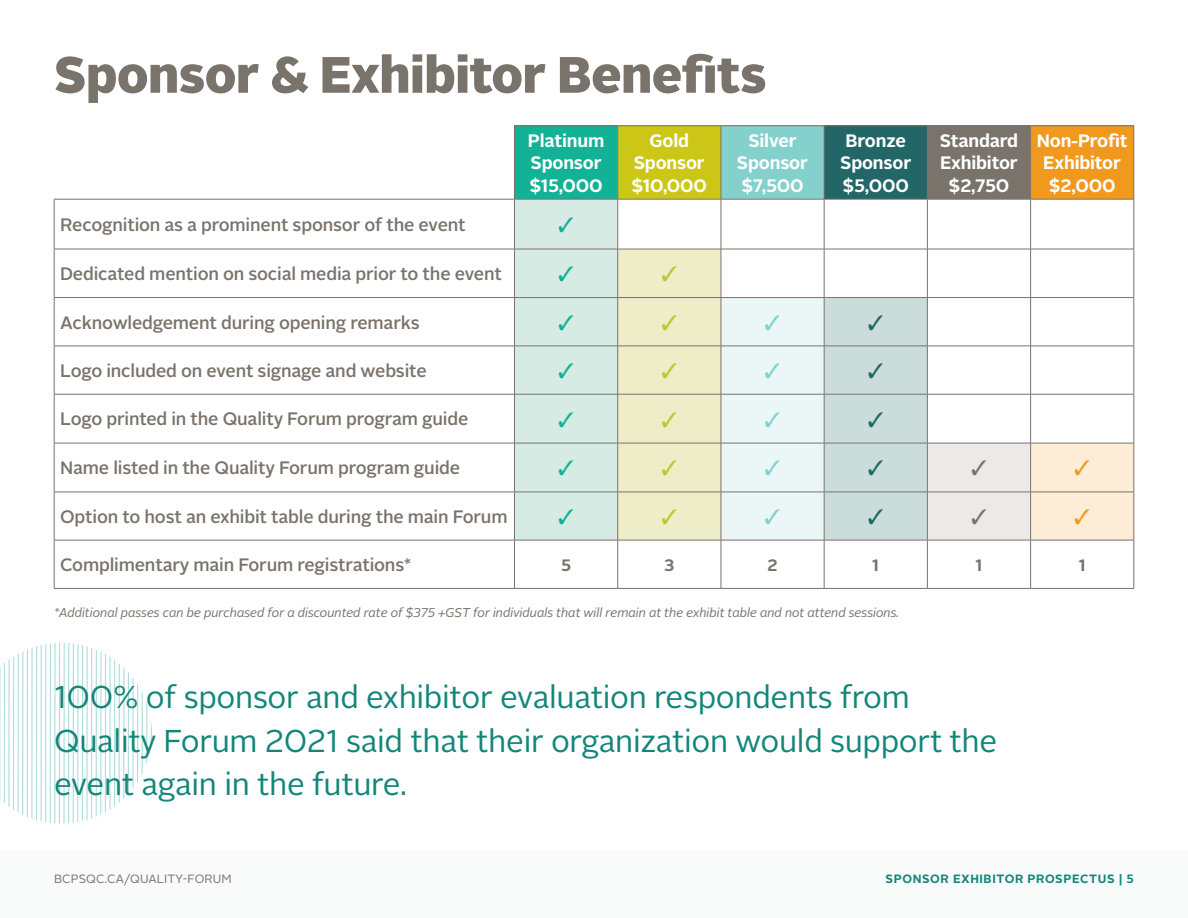
<style>
.page{position:relative;width:1188px;height:918px;background:#fff}
.page>*{position:absolute;margin:0;border:0;box-sizing:border-box;transform-origin:0 0}
.t1{font:900 51px "Alright Sans";letter-spacing:-.01em;color:#7a736c}
.Body{font:31.5px/43.5px "Alright Sans";letter-spacing:-.01em;color:#138679}
.Body-2{font:500 18px "Alright Sans";letter-spacing:-.01em;color:#7a736c}
.Body-3{font:700 18px/22.5px "Alright Sans";letter-spacing:-.01em;color:#fff;text-align:center}
.Body-4{font:700 16.5px "Alright Sans";color:#7a736c}
.Small_Italics{font:italic 12.75px "Alright Sans";letter-spacing:-.01em;color:#7a736c}
.t2{font:700 12px "Alright Sans";letter-spacing:.05em;color:#138679}
.t3{font:12px "Alright Sans";letter-spacing:.01em;color:#7a736c}
</style>
<div class="page">
<div style="left:0;top:850px;width:1188px;height:68px;background:#f9fafa"></div>
<svg style="left:0;top:643px;width:152px;height:181px"></svg>
<div style="left:515px;top:126px;width:103px;height:73px;background:#11b296"></div>
<div style="left:618px;top:126px;width:103px;height:73px;background:#ccc716"></div>
<div style="left:721px;top:126px;width:103px;height:73px;background:#84d0cd"></div>
<div style="left:824px;top:126px;width:103px;height:73px;background:#226668"></div>
<div style="left:927px;top:126px;width:104px;height:73px;background:#7a736c"></div>
<div style="left:1031px;top:126px;width:103px;height:73px;background:#f1991f"></div>
<svg style="left:55px;top:248px;width:1079px;height:340px"></svg>
<hr style="left:514px;top:126px;width:104px;height:1px;background:#7d716c">
<hr style="left:514px;top:126px;width:1px;height:73px;background:#7d716c">
<hr style="left:618px;top:126px;width:103px;height:1px;background:#7d716c">
<hr style="left:617px;top:126px;width:1px;height:73px;background:#7d716c">
<hr style="left:721px;top:126px;width:103px;height:1px;background:#7d716c">
<hr style="left:721px;top:126px;width:1px;height:73px;background:#7d716c">
<hr style="left:824px;top:126px;width:103px;height:1px;background:#7d716c">
<hr style="left:824px;top:126px;width:1px;height:73px;background:#7d716c">
<hr style="left:1031px;top:126px;width:103px;height:1px;background:#7d716c">
<hr style="left:1134px;top:126px;width:1px;height:73px;background:#7d716c">
<hr style="left:54px;top:199px;width:461px;height:1px;background:#7d716c">
<hr style="left:54px;top:199px;width:1px;height:50px;background:#7d716c">
<hr style="left:514px;top:199px;width:1px;height:50px;background:#7d716c">
<hr style="left:1134px;top:199px;width:1px;height:50px;background:#7d716c">
<hr style="left:54px;top:249px;width:461px;height:1px;background:#7d716c">
<hr style="left:54px;top:249px;width:1px;height:48px;background:#7d716c">
<hr style="left:514px;top:249px;width:1px;height:48px;background:#7d716c">
<hr style="left:1134px;top:249px;width:1px;height:48px;background:#7d716c">
<hr style="left:54px;top:297px;width:461px;height:1px;background:#7d716c">
<hr style="left:54px;top:298px;width:1px;height:48px;background:#7d716c">
<hr style="left:514px;top:298px;width:1px;height:48px;background:#7d716c">
<hr style="left:1134px;top:298px;width:1px;height:48px;background:#7d716c">
<hr style="left:54px;top:346px;width:461px;height:1px;background:#7d716c">
<hr style="left:54px;top:346px;width:1px;height:48px;background:#7d716c">
<hr style="left:514px;top:346px;width:1px;height:48px;background:#7d716c">
<hr style="left:1134px;top:346px;width:1px;height:48px;background:#7d716c">
<hr style="left:54px;top:394px;width:461px;height:1px;background:#7d716c">
<hr style="left:54px;top:394px;width:1px;height:49px;background:#7d716c">
<hr style="left:514px;top:394px;width:1px;height:49px;background:#7d716c">
<hr style="left:1134px;top:394px;width:1px;height:49px;background:#7d716c">
<hr style="left:54px;top:443px;width:461px;height:1px;background:#7d716c">
<hr style="left:54px;top:443px;width:1px;height:49px;background:#7d716c">
<hr style="left:514px;top:443px;width:1px;height:49px;background:#7d716c">
<hr style="left:1134px;top:443px;width:1px;height:49px;background:#7d716c">
<hr style="left:54px;top:492px;width:461px;height:1px;background:#7d716c">
<hr style="left:54px;top:492px;width:1px;height:48px;background:#7d716c">
<hr style="left:514px;top:492px;width:1px;height:48px;background:#7d716c">
<hr style="left:1134px;top:492px;width:1px;height:48px;background:#7d716c">
<hr style="left:54px;top:540px;width:461px;height:1px;background:#7d716c">
<hr style="left:54px;top:540px;width:1px;height:48px;background:#7d716c">
<hr style="left:515px;top:540px;width:103px;height:1px;background:#7d716c">
<hr style="left:514px;top:540px;width:1px;height:48px;background:#7d716c">
<hr style="left:618px;top:540px;width:103px;height:1px;background:#7d716c">
<hr style="left:617px;top:540px;width:1px;height:48px;background:#7d716c">
<hr style="left:721px;top:540px;width:103px;height:1px;background:#7d716c">
<hr style="left:721px;top:540px;width:1px;height:48px;background:#7d716c">
<hr style="left:824px;top:540px;width:103px;height:1px;background:#7d716c">
<hr style="left:824px;top:540px;width:1px;height:48px;background:#7d716c">
<hr style="left:927px;top:540px;width:104px;height:1px;background:#7d716c">
<hr style="left:927px;top:540px;width:1px;height:48px;background:#7d716c">
<hr style="left:1031px;top:540px;width:103px;height:1px;background:#7d716c">
<hr style="left:1030px;top:540px;width:1px;height:48px;background:#7d716c">
<hr style="left:1134px;top:540px;width:1px;height:48px;background:#7d716c">
<hr style="left:54px;top:588px;width:461px;height:1px;background:#7d716c">
<hr style="left:515px;top:588px;width:103px;height:1px;background:#7d716c">
<hr style="left:618px;top:588px;width:103px;height:1px;background:#7d716c">
<hr style="left:721px;top:588px;width:103px;height:1px;background:#7d716c">
<hr style="left:824px;top:588px;width:103px;height:1px;background:#7d716c">
<hr style="left:927px;top:588px;width:104px;height:1px;background:#7d716c">
<hr style="left:1031px;top:588px;width:103px;height:1px;background:#7d716c">
<svg style="left:515px;top:199px;width:619px;height:341px"></svg>
<h1 class="t1" style="left:54px;top:38px;width:714px">Sponsor &amp; Exhibitor Benefits</h1>
<p class="Body-3" style="left:528px;top:129px;width:78px;text-align:left">Platinum<br>Sponsor $15,000</p>
<p class="Body-3" style="left:632px;top:129px;width:77px">Gold<br>Sponsor $10,000</p>
<p class="Body-3" style="left:737px;top:129px;width:73px">Silver<br>Sponsor $7,500</p>
<p class="Body-3" style="left:840px;top:129px;width:73px">Bronze<br>Sponsor $5,000</p>
<p class="Body-3" style="left:940px;top:129px;width:80px">Standard<br>Exhibitor $2,750</p>
<p class="Body-3" style="left:1037px;top:129px;width:92px">Non-Profit<br>Exhibitor $2,000</p>
<p class="Body-2" style="left:60px;top:212px;width:407px">Recognition as a prominent sponsor of the event</p>
<p class="Body-2" style="left:60px;top:261px;width:443px">Dedicated mention on social media prior to the event</p>
<p class="Body-2" style="left:60px;top:310px;width:361px">Acknowledgement during opening remarks</p>
<p class="Body-2" style="left:60px;top:358px;width:368px">Logo included on event signage and website</p>
<p class="Body-2" style="left:60px;top:407px;width:410px">Logo printed in the Quality Forum program guide</p>
<p class="Body-2" style="left:60px;top:456px;width:401px">Name listed in the Quality Forum program guide</p>
<p class="Body-2" style="left:60px;top:504px;width:449px">Option to host an exhibit table during the main Forum</p>
<p class="Body-2" style="left:60px;top:552px;width:353px">Complimentary main Forum registrations*</p>
<p class="Body-4" style="left:561px;top:553px;width:12px">5</p>
<p class="Body-4" style="left:664px;top:553px;width:12px">3</p>
<p class="Body-4" style="left:767px;top:553px;width:12px">2</p>
<p class="Body-4" style="left:872px;top:553px;width:8px">1</p>
<p class="Body-4" style="left:976px;top:553px;width:8px">1</p>
<p class="Body-4" style="left:1079px;top:553px;width:8px">1</p>
<p class="Small_Italics" style="left:54px;top:603px;width:847px">*Additional passes can be purchased for a discounted rate of $375 +GST for individuals that will remain at the exhibit table and not attend sessions.</p>
<p class="Body" style="left:54px;top:676px;width:945px">100% of sponsor and exhibitor evaluation respondents from<br>Quality Forum 2021 said that their organization would support the event again in the future.</p>
<p class="t3" style="left:54px;top:871px;width:179px">BCPSQC.CA/QUALITY-FORUM</p>
<p class="t2" style="left:886px;top:870px;width:250px">SPONSOR EXHIBITOR PROSPECTUS | 5</p>
</div>
